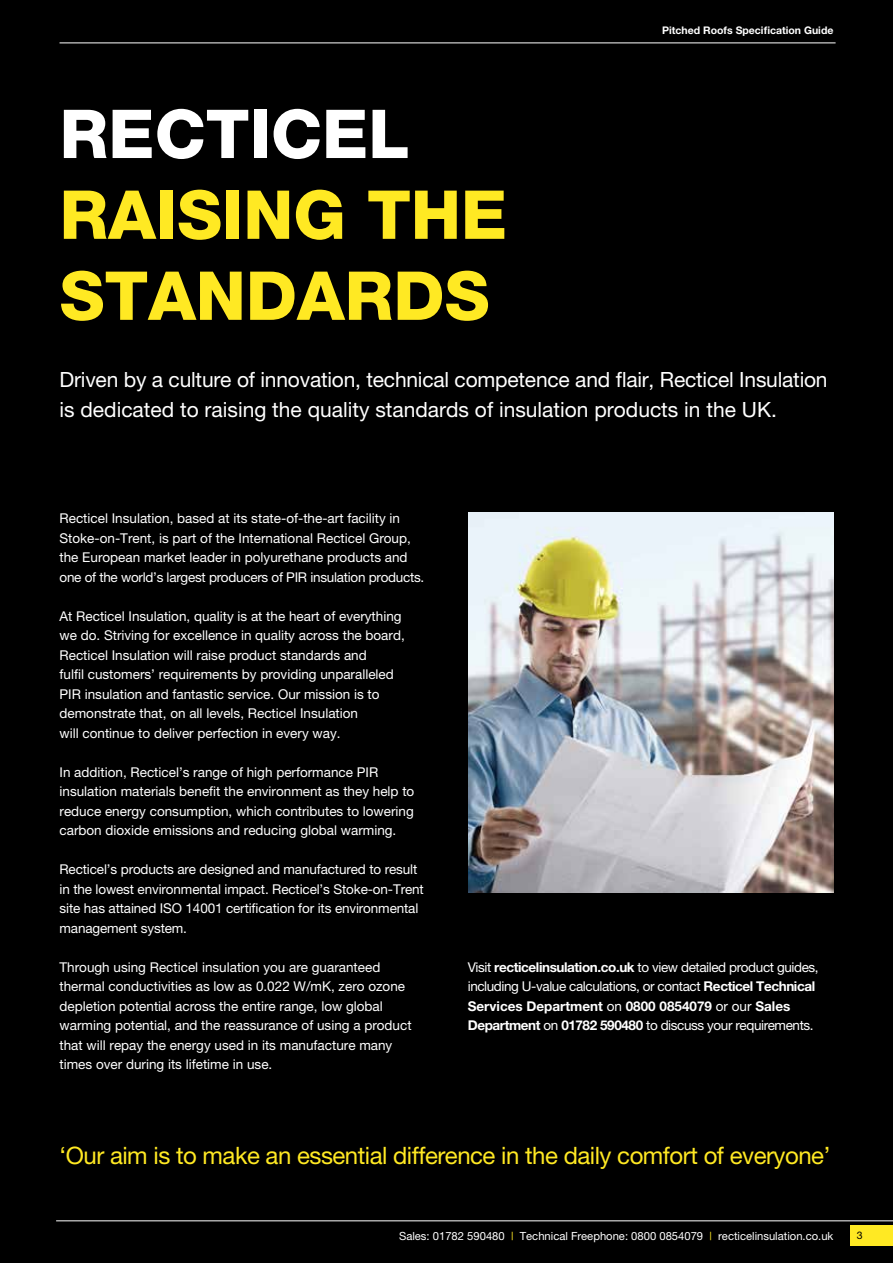
<style>
.page{position:relative;width:893px;height:1263px;background:#000}
.page>*{position:absolute;margin:0;border:0;box-sizing:border-box;transform-origin:0 0}
.t1{font:800 67.5px/81px "Helvetica Neue";color:#ffe923}
.t2{font:800 67.5px "Helvetica Neue";color:#fff}
.t3{font:24px "Helvetica Neue";letter-spacing:-.02em;color:#ffe923}
.t4{font:21px/30px "Helvetica Neue";letter-spacing:-.01em;color:#fff}
.t5{font:13.5px/19.5px "Helvetica Neue";color:#fff}
.t6{font:13.5px/19.5px "Helvetica Neue";letter-spacing:-.03em;color:#fff}
.t7{font:11.25px "Helvetica Neue";color:#fff}
.t8{font:700 10.5px "Helvetica Neue";color:#fff}
.t9{font:10.5px "Helvetica Neue";color:#000}
.s1{font-weight:700}
.s2{color:#ffe923}
</style>
<div class="page">
<div style="left:850px;top:1225px;width:43px;height:21px;background:#ffe923"></div>
<hr style="left:56px;top:1220px;width:837px;height:1px;background:#fff">
<hr style="left:60px;top:43px;width:776px;height:1px;background:#fff">
<img style="left:469px;top:512px;width:364px;height:380px">
<h1 class="t2" style="left:60px;top:94px;width:351px">RECTICEL</h1>
<h1 class="t1" style="left:60px;top:174px;width:449px">RAISING THE<br>STANDARDS</h1>
<p class="t8" style="left:662px;top:23px;width:173px">Pitched Roofs Specification Guide</p>
<h3 class="t4" style="left:60px;top:364px;width:770px">Driven by a culture of innovation, technical competence and flair, Recticel Insulation is dedicated to raising the quality standards of insulation products in the UK.</h3>
<p class="t5" style="left:60px;top:508px;width:366px">Recticel Insulation, based at its state-of-the-art facility in Stoke-on-Trent, is part of the International Recticel Group, the European market leader in polyurethane products and one of the world’s largest producers of PIR insulation products.</p>
<p class="t5" style="left:60px;top:606px;width:347px">At Recticel Insulation, quality is at the heart of everything we do. Striving for excellence in quality across the board, Recticel Insulation will raise product standards and<br>fulfil customers’ requirements by providing unparalleled PIR insulation and fantastic service. Our mission is to demonstrate that, on all levels, Recticel Insulation<br>will continue to deliver perfection in every way.</p>
<p class="t5" style="left:60px;top:762px;width:356px">In addition, Recticel’s range of high performance PIR insulation materials benefit the environment as they help to reduce energy consumption, which contributes to lowering carbon dioxide emissions and reducing global warming.</p>
<p class="t5" style="left:60px;top:859px;width:366px">Recticel’s products are designed and manufactured to result in the lowest environmental impact. Recticel’s Stoke-on-Trent site has attained ISO 14001 certification for its environmental management system.</p>
<p class="t5" style="left:60px;top:957px;width:354px">Through using Recticel insulation you are guaranteed thermal conductivities as low as 0.022 W/mK, zero ozone depletion potential across the entire range, low global warming potential, and the reassurance of using a product that will repay the energy used in its manufacture many times over during its lifetime in use.</p>
<p class="t6" style="left:468px;top:957px;width:352px">Visit <span class="s1">recticelinsulation.co.uk</span> to view detailed product guides, including U-value calculations, or contact <span class="s1">Recticel Technical Services Department</span> on <span class="s1">0800 0854079</span> or our <span class="s1">Sales Department</span> on <span class="s1">01782 590480</span> to discuss your requirements.</p>
<h2 class="t3" style="left:60px;top:1141px;width:772px">‘Our aim is to make an essential difference in the daily comfort of everyone’</h2>
<p class="t7" style="left:399px;top:1229px;width:436px">Sales: 01782 590480 <span class="s2">|</span> Technical Freephone: 0800 0854079 <span class="s2">|</span> recticelinsulation.co.uk</p>
<p class="t9" style="left:857px;top:1229px;width:7px">3</p>
</div>
